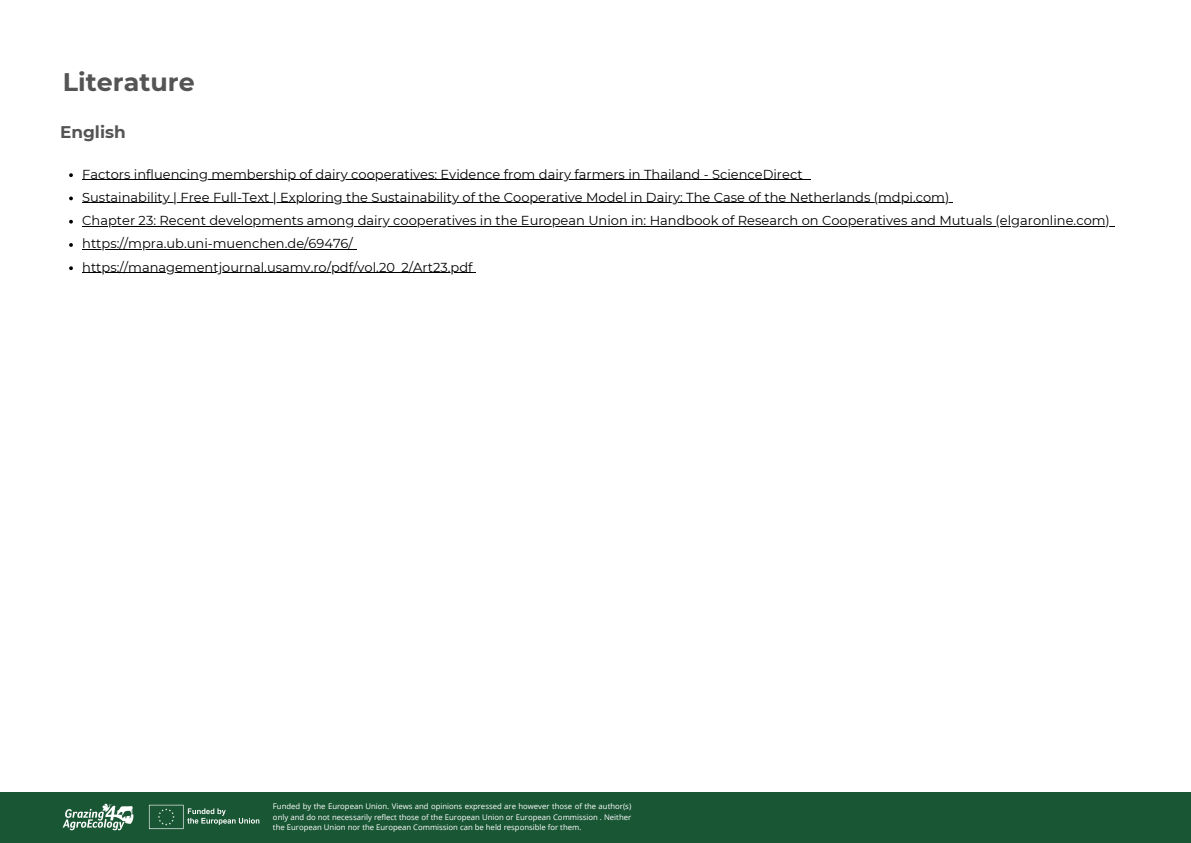
<style>
.page{position:relative;width:1191px;height:843px;background:#fff}
.page>*{position:absolute;margin:0;border:0;box-sizing:border-box;transform-origin:0 0}
.t1{font:700 25.4px "Montserrat";color:#545454}
.t2{font:700 16.9px "Montserrat";color:#545454}
.t3{font:13px "Montserrat";color:#000}
.t4{font:7.8px/10.3px "Open Sans";color:#fff;text-align:justify}
</style>
<div class="page">
<div style="left:0;top:791px;width:1190px;height:51px;background:#195634"></div>
<img style="left:148px;top:804px;width:112px;height:25px">
<img style="left:62px;top:803px;width:72px;height:28px">
<svg style="left:69px;top:173px;width:4px;height:4px"></svg>
<hr style="left:82px;top:179px;width:720px;height:1px;background:#000">
<svg style="left:69px;top:196px;width:4px;height:4px"></svg>
<hr style="left:82px;top:202px;width:867px;height:1px;background:#000">
<svg style="left:69px;top:220px;width:4px;height:3px"></svg>
<hr style="left:82px;top:226px;width:1027px;height:1px;background:#000">
<svg style="left:69px;top:243px;width:4px;height:4px"></svg>
<hr style="left:82px;top:249px;width:271px;height:1px;background:#000">
<svg style="left:69px;top:266px;width:4px;height:4px"></svg>
<hr style="left:82px;top:272px;width:390px;height:1px;background:#000">
<h1 class="t1" style="left:63px;top:66px;width:133px">Literature</h1>
<h2 class="t2" style="left:60px;top:122px;width:67px">English</h2>
<p class="t3" style="left:82px;top:166px;width:721px">Factors influencing membership of dairy cooperatives: Evidence from dairy farmers in Thailand - ScienceDirect</p>
<p class="t3" style="left:82px;top:189px;width:868px">Sustainability | Free Full-Text | Exploring the Sustainability of the Cooperative Model in Dairy: The Case of the Netherlands (mdpi.com)</p>
<p class="t3" style="left:82px;top:212px;width:1029px">Chapter 23: Recent developments among dairy cooperatives in the European Union in: Handbook of Research on Cooperatives and Mutuals (elgaronline.com)</p>
<p class="t3" style="left:82px;top:236px;width:272px">https://mpra.ub.uni-muenchen.de/69476/</p>
<p class="t3" style="left:82px;top:259px;width:392px">https://managementjournal.usamv.ro/pdf/vol.20_2/Art23.pdf</p>
<p class="t4" style="left:273px;top:800px;width:360px">Funded by the European Union. Views and opinions expressed are however those of the author(s) only and do not necessarily reflect those of the European Union or European Commission . Neither the European Union nor the European Commission can be held responsible for them.</p>
</div>
